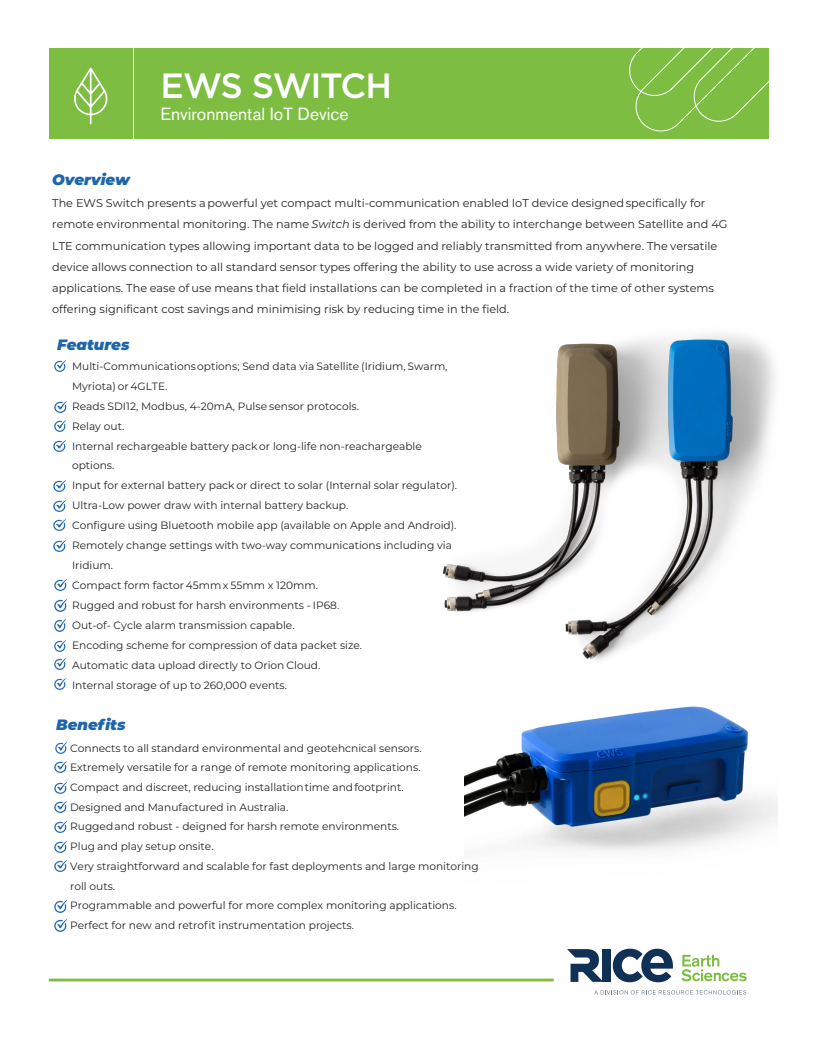
<style>
.page{position:relative;width:818px;height:1043px;background:#fff}
.page>*{position:absolute;margin:0;border:0;box-sizing:border-box;transform-origin:0 0}
.t1{font:italic 700 50px "Montserrat";color:#fff}
.Head_Level_1_Gotham{font:500 35px "Gotham HTF";letter-spacing:-.04em;color:#fff}
.Head_Level_2_A_Grote{font:17.5px "Akzidenz Grotesk Std";color:#fff}
.t2{font:italic 900 15px "Montserrat";color:#1e66aa}
.t3{font:11.25px/21.1px "Montserrat";color:#232323}
.t4{font:10.62px/19.9px "Montserrat";color:#232323}
.s1{font-weight:900;color:#fecb4c}
.s2{font-style:italic}
</style>
<div class="page">
<svg style="left:594px;top:990px;width:152px;height:4px"></svg>
<svg style="left:681px;top:954px;width:65px;height:27px"></svg>
<svg style="left:612px;top:948px;width:61px;height:34px"></svg>
<div style="left:602px;top:949px;width:8px;height:32px;background:#113056"></div>
<svg style="left:567px;top:949px;width:35px;height:32px"></svg>
<svg style="left:49px;top:978px;width:505px;height:3px;background:#95c967"></svg>
<div style="left:134px;top:48px;width:635px;height:90px;background:#7cbd42"></div>
<div style="left:49px;top:48px;width:84px;height:90px;background:#7cbd42"></div>
<svg style="left:629px;top:48px;width:140px;height:84px"></svg>
<svg style="left:74px;top:68px;width:34px;height:56px"></svg>
<img style="left:464px;top:706px;width:313px;height:145px">
<svg style="left:54px;top:678px;width:12px;height:11px"></svg>
<svg style="left:54px;top:360px;width:12px;height:11px"></svg>
<svg style="left:54px;top:441px;width:11px;height:11px"></svg>
<svg style="left:54px;top:480px;width:11px;height:11px"></svg>
<svg style="left:54px;top:520px;width:11px;height:11px"></svg>
<svg style="left:55px;top:579px;width:11px;height:12px"></svg>
<svg style="left:55px;top:742px;width:12px;height:11px"></svg>
<svg style="left:55px;top:761px;width:11px;height:12px"></svg>
<svg style="left:55px;top:782px;width:11px;height:11px"></svg>
<svg style="left:55px;top:801px;width:11px;height:12px"></svg>
<svg style="left:55px;top:821px;width:11px;height:11px"></svg>
<svg style="left:55px;top:919px;width:11px;height:12px"></svg>
<svg style="left:55px;top:401px;width:11px;height:11px"></svg>
<svg style="left:54px;top:540px;width:11px;height:11px"></svg>
<svg style="left:54px;top:500px;width:11px;height:11px"></svg>
<svg style="left:55px;top:600px;width:11px;height:11px"></svg>
<svg style="left:54px;top:620px;width:12px;height:11px"></svg>
<svg style="left:54px;top:421px;width:12px;height:11px"></svg>
<svg style="left:54px;top:640px;width:12px;height:11px"></svg>
<svg style="left:54px;top:658px;width:12px;height:12px"></svg>
<svg style="left:55px;top:841px;width:11px;height:11px"></svg>
<svg style="left:55px;top:900px;width:11px;height:12px"></svg>
<svg style="left:55px;top:860px;width:11px;height:11px"></svg>
<img style="left:442px;top:334px;width:333px;height:326px">
<p class="t1" style="left:53px;top:47px;width:357px"><span class="s1">EWS</span> SWITCH</p>
<p class="Head_Level_1_Gotham" style="left:160px;top:65px;width:233px">EWS SWITCH</p>
<p class="Head_Level_2_A_Grote" style="left:160px;top:104px;width:190px">Environmental IoT Device</p>
<p class="t2" style="left:52px;top:169px;width:79px">Overview</p>
<p class="t3" style="left:52px;top:192px;width:676px">The EWS Switch presents a powerful yet compact multi-communication enabled IoT device designed specifically for remote environmental monitoring. The name <span class="s2">Switch</span> is derived from the ability to interchange between Satellite and 4G LTE communication types allowing important data to be logged and reliably transmitted from anywhere. The versatile device allows connection to all standard sensor types offering the ability to use across a wide variety of monitoring applications. The ease of use means that field installations can be completed in a fraction of the time of other systems offering significant cost savings and minimising risk by reducing time in the field.</p>
<p class="t2" style="left:57px;top:333px;width:74px">Features</p>
<p class="t4" style="left:72px;top:356px;width:386px">Multi-Communications options; Send data via Satellite (Iridium, Swarm, Myriota) or 4GLTE.<br>Reads SDI12, Modbus, 4-20mA, Pulse sensor protocols.<br>Relay out.<br>Internal rechargeable battery pack or long-life non-reachargeable options.<br>Input for external battery pack or direct to solar (Internal solar regulator).<br>Ultra-Low power draw with internal battery backup.<br>Configure using Bluetooth mobile app (available on Apple and Android).<br>Remotely change settings with two-way communications including via Iridium.<br>Compact form factor 45mm x 55mm x 120mm.<br>Rugged and robust for harsh environments - IP68.<br>Out-of- Cycle alarm transmission capable.<br>Encoding scheme for compression of data packet size.<br>Automatic data upload directly to Orion Cloud.<br>Internal storage of up to 260,000 events.</p>
<p class="t2" style="left:56px;top:713px;width:71px">Benefits</p>
<p class="t4" style="left:70px;top:737px;width:410px">Connects to all standard environmental and geotehcnical sensors.<br>Extremely versatile for a range of remote monitoring applications.<br>Compact and discreet, reducing installation time and footprint.<br>Designed and Manufactured in Australia.<br>Rugged and robust - deigned for harsh remote environments.<br>Plug and play setup on site.<br>Very straightforward and scalable for fast deployments and large monitoring roll outs.<br>Programmable and powerful for more complex monitoring applications.<br>Perfect for new and retrofit instrumentation projects.</p>
</div>
